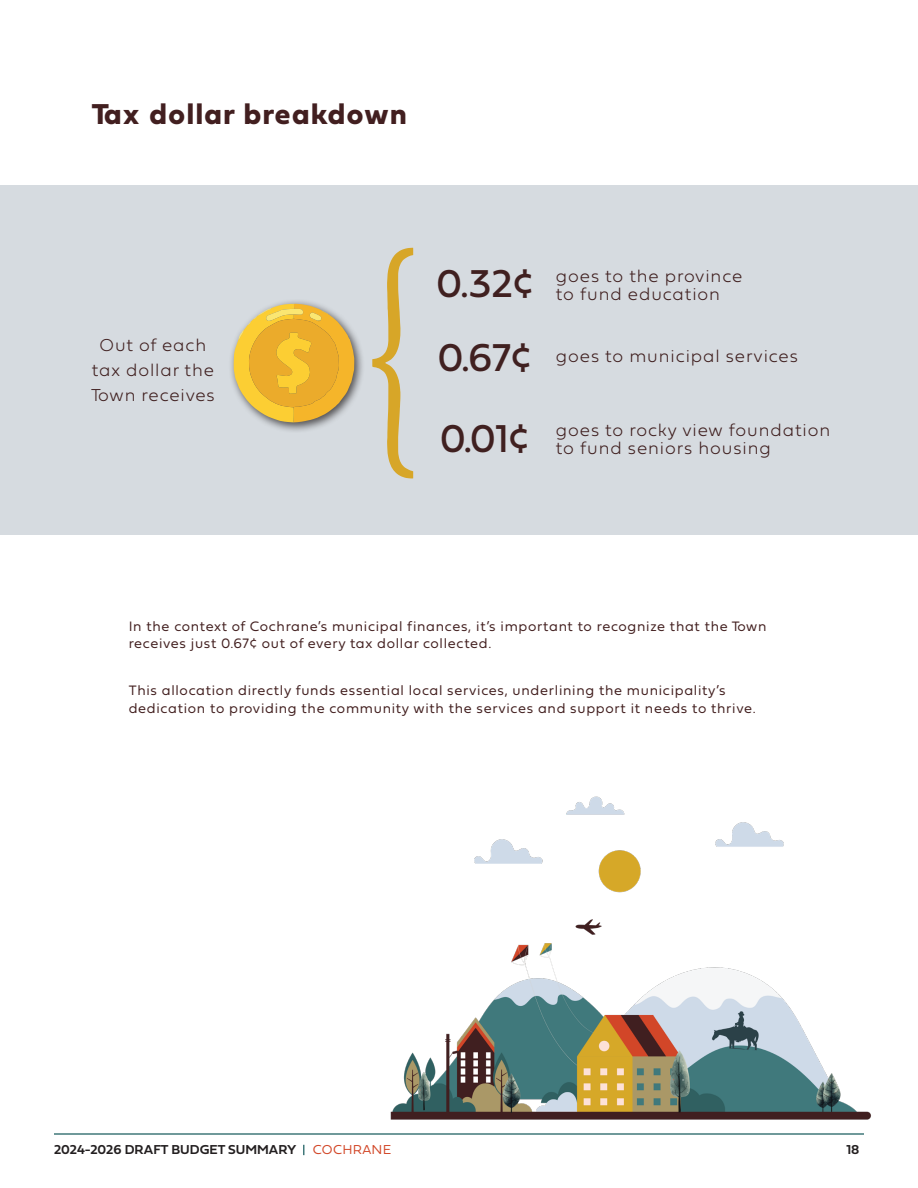
<style>
.page{position:relative;width:918px;height:1188px;background:#fff}
.page>*{position:absolute;margin:0;border:0;box-sizing:border-box;transform-origin:0 0}
.t1{font:40.5px "Fieldwork Geo";color:#402020}
.t2{font:700 30px "Fieldwork Geo";letter-spacing:.05em;color:#421f20}
.t3{font:100 18px/18px "Fieldwork Geo";letter-spacing:.05em;color:#402020}
.t4{font:300 14.25px/17.1px "Fieldwork Geo";letter-spacing:.05em;color:#421f1f}
.t5{font:13.5px "Fieldwork Geo Demibold";color:#231f20}
.s1{font-family:"Fieldwork Geo";font-weight:300;color:#d24728}
</style>
<div class="page">
<hr style="left:54px;top:1133px;width:810px;height:2px;background:#41787a">
<div style="left:0;top:186px;width:918px;height:349px;background:#d6dbe0"></div>
<div style="left:228px;top:299px;width:138px;height:135px;background:#231f20;opacity:.75"></div>
<svg style="left:234px;top:304px;width:120px;height:118px;background:#e7ba4f"></svg>
<svg style="left:372px;top:248px;width:41px;height:230px"></svg>
<img style="left:390px;top:796px;width:481px;height:324px">
<p class="t2" style="left:92px;top:90px;width:316px">Tax dollar breakdown</p>
<p class="t3" style="left:100px;top:335px;width:108px">Out of each</p>
<p class="t3" style="left:92px;top:360px;width:124px">tax dollar the</p>
<p class="t3" style="left:91px;top:385px;width:125px">Town receives</p>
<p class="t1" style="left:436px;top:252px;width:98px">0.32¢</p>
<p class="t1" style="left:438px;top:326px;width:95px">0.67¢</p>
<p class="t1" style="left:440px;top:406px;width:91px">0.01¢</p>
<p class="t3" style="left:556px;top:266px;width:188px">goes to the province</p>
<p class="t3" style="left:556px;top:284px;width:166px">to fund education</p>
<p class="t3" style="left:556px;top:346px;width:244px">goes to municipal services</p>
<p class="t3" style="left:556px;top:420px;width:276px">goes to rocky view foundation to fund seniors housing</p>
<p class="t4" style="left:129px;top:617px;width:639px">In the context of Cochrane’s municipal finances, it’s important to recognize that the Town receives just 0.67¢ out of every tax dollar collected.</p>
<p class="t4" style="left:129px;top:681px;width:629px">This allocation directly funds essential local services, underlining the municipality’s dedication to providing the community with the services and support it needs to thrive.</p>
<p class="t5" style="left:54px;top:1139px;width:339px">2024-2026 DRAFT BUDGET SUMMARY <span class="s1">COCHRANE</span></p>
<p class="t5" style="left:846px;top:1139px;width:15px">18</p>
</div>
